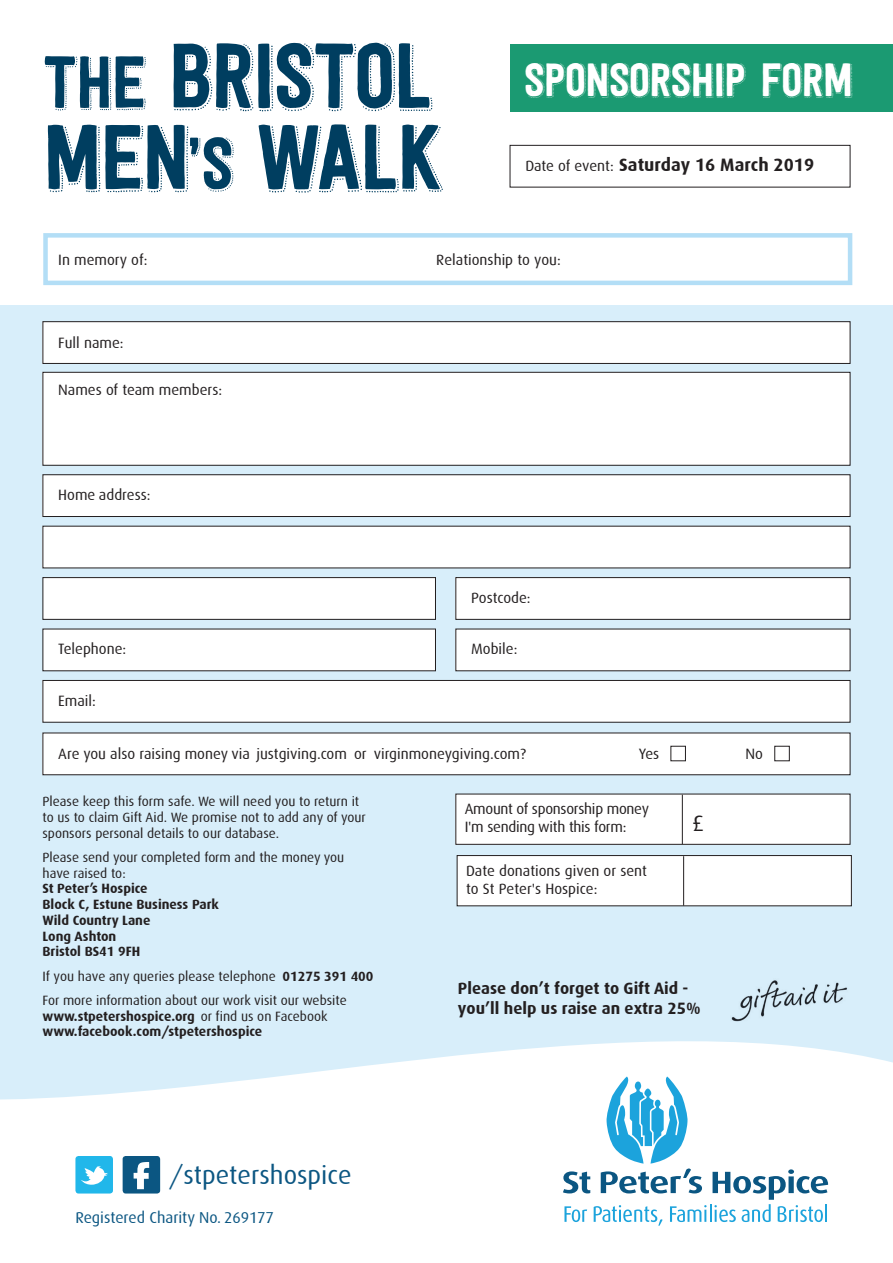
<style>
.page{position:relative;width:893px;height:1263px;background:#fff}
.page>*{position:absolute;margin:0;border:0;box-sizing:border-box;transform-origin:0 0}
.t1{font:90.6px/81.3px "Festivo Letters No 11";letter-spacing:-.025em;color:#003e60}
.t2{font:46.35px "Festivo Letters No 11";letter-spacing:-.025em;color:#fff}
.t3{font:25.95px "Dax";color:#0b5682}
.t4{font:22.5px "Dax";color:#231f20}
.t5{font:700 18px "Dax";color:#231f20}
.t6{font:700 16.5px/19.8px "Dax";color:#231f20}
.t7{font:15.75px "Dax";color:#0b5682}
.t8{font:15px/18px "Dax";color:#231f20}
.t9{font:15px/18px "Dax";letter-spacing:-.02em;color:#231f20}
.t10{font:13.5px/15.8px "Dax";color:#231f20}
.t11{font:700 13.5px/15.8px "Dax";color:#231f20}
.s1{font-size:72.6px}
.s2{font-weight:700}
.s3{font-weight:400}
</style>
<div class="page">
<div style="left:0;top:306px;width:893px;height:957px;background:#d8eefa"></div>
<img style="left:731px;top:980px;width:117px;height:42px">
<div style="left:510px;top:145px;width:340px;height:42px;border:1px solid #231f20"></div>
<div style="left:43px;top:372px;width:807px;height:93px;background:#fff"></div>
<div style="left:43px;top:372px;width:807px;height:94px;border:1px solid #231f20"></div>
<div style="left:43px;top:475px;width:807px;height:41px;background:#fff"></div>
<div style="left:43px;top:474px;width:807px;height:43px;border:1px solid #231f20"></div>
<div style="left:43px;top:680px;width:807px;height:42px;background:#fff"></div>
<div style="left:43px;top:680px;width:807px;height:43px;border:1px solid #231f20"></div>
<div style="left:43px;top:322px;width:807px;height:41px;background:#fff"></div>
<div style="left:43px;top:321px;width:807px;height:43px;border:1px solid #231f20"></div>
<div style="left:43px;top:733px;width:807px;height:42px;background:#fff"></div>
<div style="left:43px;top:733px;width:807px;height:42px;border:1px solid #231f20"></div>
<div style="left:671px;top:746px;width:15px;height:15px;background:#fff;border:1px solid #231f20"></div>
<div style="left:775px;top:746px;width:14px;height:15px;background:#fff;border:1px solid #231f20"></div>
<div style="left:43px;top:526px;width:807px;height:42px;background:#fff"></div>
<div style="left:456px;top:578px;width:394px;height:41px;background:#fff"></div>
<div style="left:455px;top:577px;width:395px;height:43px;border:1px solid #231f20"></div>
<div style="left:43px;top:578px;width:392px;height:41px;background:#fff"></div>
<div style="left:43px;top:577px;width:393px;height:43px;border:1px solid #231f20"></div>
<div style="left:43px;top:629px;width:392px;height:42px;background:#fff"></div>
<div style="left:456px;top:629px;width:394px;height:42px;background:#fff"></div>
<div style="left:456px;top:794px;width:394px;height:50px;background:#fff"></div>
<div style="left:455px;top:794px;width:395px;height:51px;border:1px solid #231f20"></div>
<hr style="left:682px;top:795px;width:1px;height:49px;background:#231f20">
<div style="left:0;top:1184px;width:893px;height:79px;background:#fff"></div>
<svg style="left:563px;top:1184px;width:265px;height:42px;background:#cae2ed"></svg>
<svg style="left:0;top:1041px;width:893px;height:143px"></svg>
<div style="left:123px;top:1156px;width:37px;height:37px;background:#0b5682;border-radius:3px"></div>
<svg style="left:134px;top:1162px;width:15px;height:27px"></svg>
<div style="left:75px;top:1156px;width:38px;height:37px;background:#21b7ea;border-radius:3px"></div>
<svg style="left:81px;top:1166px;width:27px;height:19px"></svg>
<div style="left:457px;top:855px;width:394px;height:51px;background:#fff"></div>
<div style="left:457px;top:855px;width:395px;height:51px;border:1px solid #231f20"></div>
<hr style="left:683px;top:856px;width:1px;height:50px;background:#231f20">
<div style="left:43px;top:233px;width:809px;height:52px;border:4px solid #b3def6"></div>
<div style="left:510px;top:44px;width:383px;height:68px;background:#1b9a72"></div>
<h1 class="t1" style="left:43px;top:34px;width:402px"><span class="s1">THE</span> BRISTOL<br>MEN<span class="s1">’S</span> WALK</h1>
<h2 class="t2" style="left:524px;top:52px;width:331px">SPONSORSHIP FORM</h2>
<h3 class="t5" style="left:619px;top:154px;width:196px">Saturday 16 March 2019</h3>
<p class="t8" style="left:525px;top:156px;width:90px">Date of event:</p>
<p class="t8" style="left:58px;top:251px;width:91px">In memory of:</p>
<p class="t8" style="left:436px;top:251px;width:126px">Relationship to you:</p>
<p class="t8" style="left:58px;top:334px;width:67px">Full name:</p>
<p class="t8" style="left:58px;top:381px;width:165px">Names of team members:</p>
<p class="t8" style="left:58px;top:486px;width:94px">Home address:</p>
<p class="t8" style="left:471px;top:589px;width:61px">Postcode:</p>
<p class="t8" style="left:58px;top:640px;width:70px">Telephone:</p>
<p class="t8" style="left:471px;top:640px;width:48px">Mobile:</p>
<p class="t8" style="left:58px;top:691px;width:39px">Email:</p>
<p class="t8" style="left:58px;top:745px;width:469px">Are you also raising money via justgiving.com or virginmoneygiving.com?</p>
<p class="t8" style="left:639px;top:745px;width:22px">Yes</p>
<p class="t8" style="left:745px;top:745px;width:19px">No</p>
<p class="t10" style="left:43px;top:794px;width:325px">Please keep this form safe. We will need you to return it to us to claim Gift Aid. We promise not to add any of your sponsors personal details to our database.</p>
<p class="t10" style="left:43px;top:849px;width:303px">Please send your completed form and the money you have raised to:</p>
<p class="t11" style="left:43px;top:881px;width:178px">St Peter’s Hospice<br>Block C, Estune Business Park<br>Wild Country Lane<br>Long Ashton<br>Bristol BS41 9FH</p>
<p class="t10" style="left:43px;top:964px;width:332px;line-height:24.3px">If you have any queries please telephone <span class="s2">01275 391 400<br></span>For more information about our work visit our website</p>
<p class="t11" style="left:43px;top:1008px;width:286px">www.stpetershospice.org <span class="s3">or find us on Facebook </span>www.facebook.com/stpetershospice</p>
<p class="t9" style="left:465px;top:800px;width:186px">Amount of sponsorship money<br>I'm sending with this form:</p>
<h3 class="t4" style="left:692px;top:811px;width:13px">£</h3>
<p class="t8" style="left:466px;top:862px;width:183px">Date donations given or sent to St Peter's Hospice:</p>
<p class="t6" style="left:458px;top:978px;width:244px">Please don’t forget to Gift Aid - you’ll help us raise an extra 25%</p>
<h3 class="t3" style="left:169px;top:1161px;width:184px">/stpetershospice</h3>
<p class="t7" style="left:75px;top:1208px;width:200px">Registered Charity No. 269177</p>
</div>
